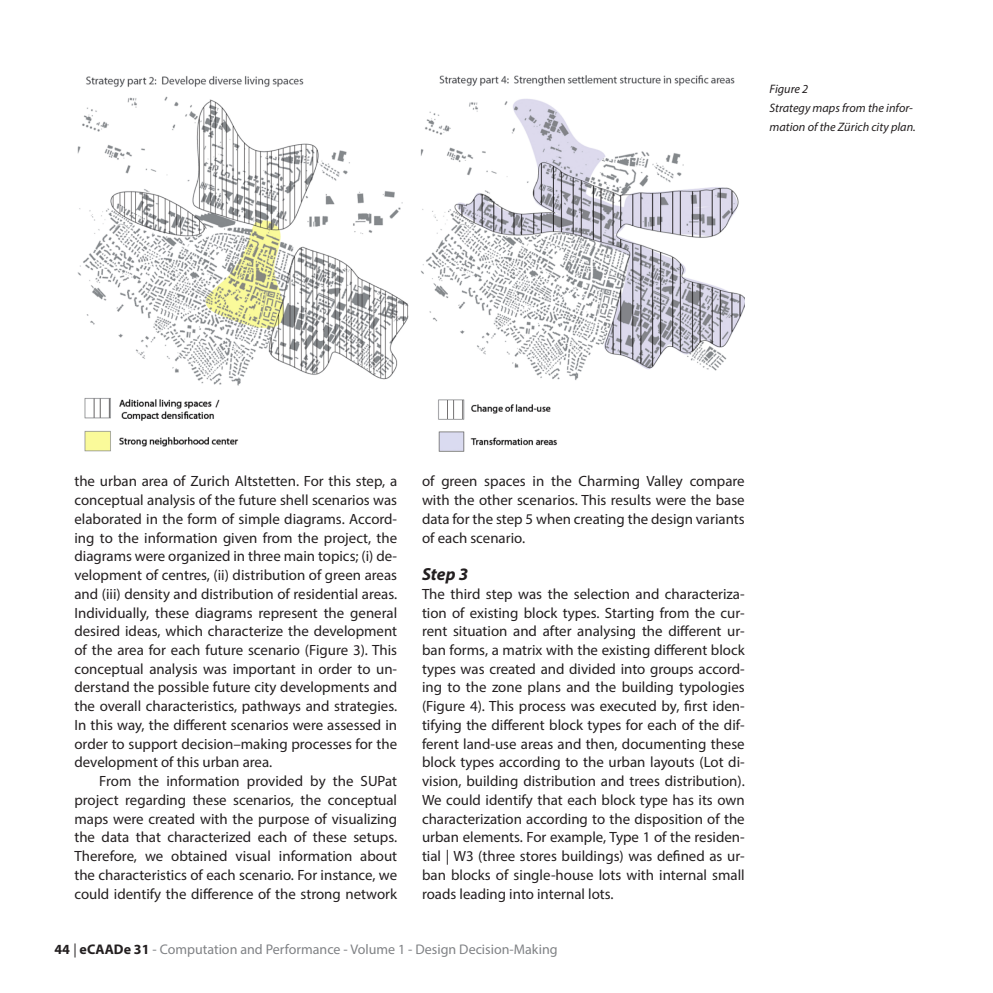
<style>
.page{position:relative;width:993px;height:993px;background:#fff}
.page>*{position:absolute;margin:0;border:0;box-sizing:border-box;transform-origin:0 0}
.Heading_2{font:italic 700 17.5px "Myriad Pro";color:#231f20}
.Paragraph_First{font:14.88px/18.7px "Myriad Pro";color:#231f20;text-align:justify}
.Paragraph{font:14.88px/18.7px "Myriad Pro";color:#231f20;text-align:justify}
.t1{font:14px "Myriad Pro";color:#808285}
.Captions{font:italic 12.25px/18.7px "Myriad Pro";color:#231f20}
.s1{font-weight:700;color:#231f20}
.s2{color:#231f20}
</style>
<div class="page">
<img style="left:77px;top:75px;width:667px;height:376px">
<p class="Captions" style="left:769px;top:79px;width:148px">Figure 2<br>Strategy maps from the infor&shy;mation of the Zürich city plan.</p>
<p class="Paragraph_First" style="left:74px;top:471px;width:324px">the urban area of Zurich Altstetten. For this step, a conceptual analysis of the future shell scenarios was elaborated in the form of simple diagrams. Accord&shy;ing to the information given from the project, the diagrams were organized in three main topics; (i) de&shy;velopment of centres, (ii) distribution of green areas and (iii) density and distribution of residential areas.<br>Individually, these diagrams represent the general desired ideas, which characterize the development of the area for each future scenario (Figure 3). This conceptual analysis was important in order to un&shy;derstand the possible future city developments and the overall characteristics, pathways and strategies.<br>In this way, the different scenarios were assessed in order to support decision–making processes for the development of this urban area.</p>
<p class="Paragraph" style="left:74px;top:771px;width:324px;text-indent:25px">From the information provided by the SUPat project regarding these scenarios, the conceptual maps were created with the purpose of visualizing the data that characterized each of these setups.<br>Therefore, we obtained visual information about the characteristics of each scenario. For instance, we could identify the difference of the strong network</p>
<p class="Paragraph" style="left:422px;top:471px;width:324px">of green spaces in the Charming Valley compare with the other scenarios. This results were the base data for the step 5 when creating the design variants of each scenario.</p>
<p class="Heading_2" style="left:422px;top:562px;width:48px">Step 3</p>
<p class="Paragraph_First" style="left:422px;top:584px;width:324px">The third step was the selection and characteriza&shy;tion of existing block types. Starting from the cur&shy;rent situation and after analysing the different ur&shy;ban forms, a matrix with the existing different block types was created and divided into groups accord&shy;ing to the zone plans and the building typologies (Figure 4). This process was executed by, first iden&shy;tifying the different block types for each of the dif&shy;ferent land-use areas and then, documenting these block types according to the urban layouts (Lot di&shy;vision, building distribution and trees distribution).<br>We could identify that each block type has its own characterization according to the disposition of the urban elements. For example, Type 1 of the residen&shy;tial | W3 (three stores buildings) was defined as ur&shy;ban blocks of single-house lots with internal small roads leading into internal lots.</p>
<p class="t1" style="left:54px;top:940px;width:504px"><span class="s1">44</span> <span class="s2">|</span> <span class="s1">eCAADe 31</span> - Computation and Performance - Volume 1 - Design Decision-Making</p>
</div>
